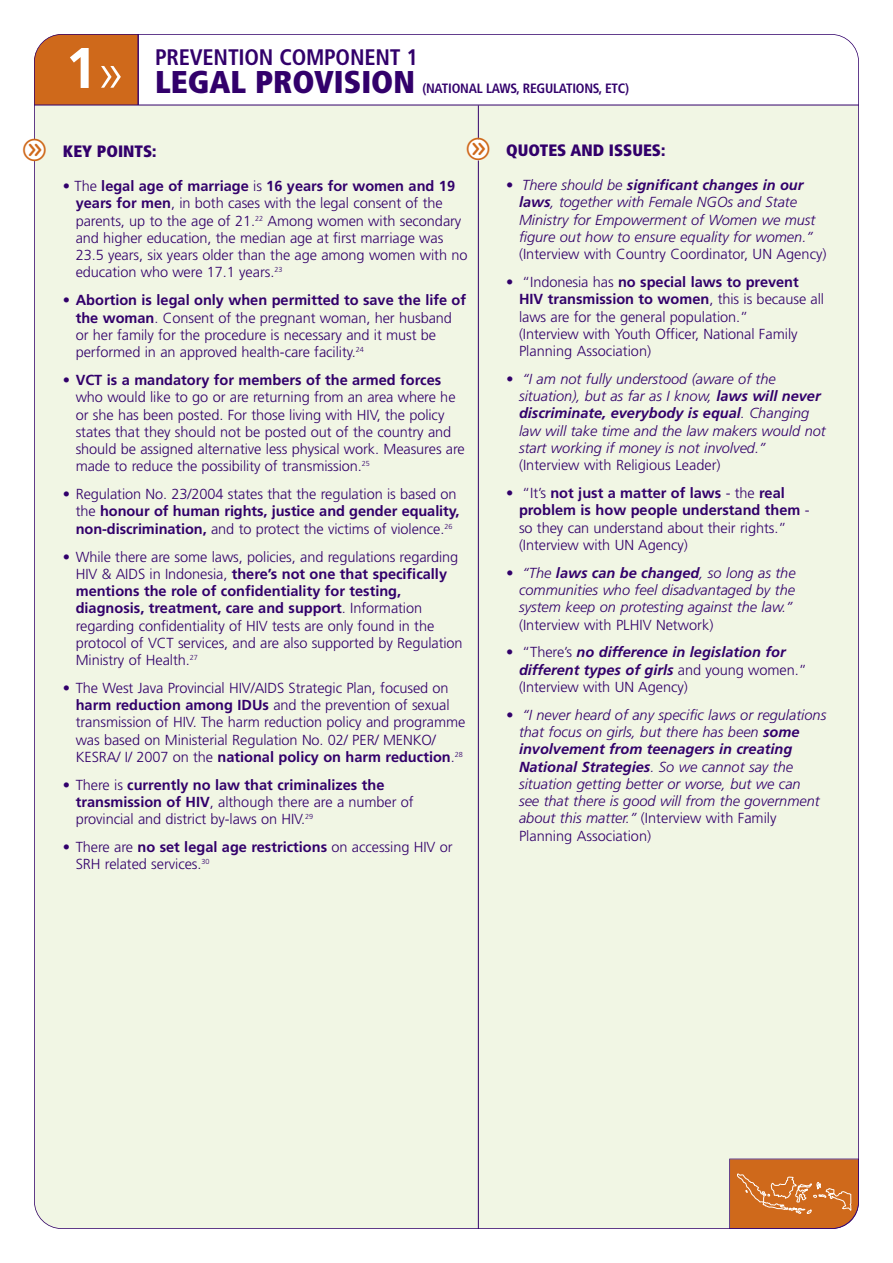
<style>
.page{position:relative;width:893px;height:1263px;background:#fff}
.page>*{position:absolute;margin:0;border:0;box-sizing:border-box;transform-origin:0 0}
.t1{font:700 57.3px "Frutiger";color:#fff}
.t2{font:900 condensed 31.5px "Frutiger";color:#32006b}
.t3{font:28.05px "Button Bonus Circle Positive";color:#cf691b}
.t4{font:700 condensed 22.5px "Frutiger";letter-spacing:-.01em;color:#32006b}
.t5{font:900 condensed 16.5px "Frutiger";color:#32006b}
.t6{font:300 14.55px/17.2px "Frutiger";letter-spacing:-.005em;color:#32006b}
.t7{font:italic 300 14.55px/17.2px "Frutiger";color:#32006b}
.t8{font:italic 700 14.55px/17.2px "Frutiger";color:#32006b}
.t9{font:700 condensed 13.5px "Frutiger";letter-spacing:-.015em;color:#32006b}
.s1{font-weight:300;font-size:52.95px}
.s2{font-family:"Button Bonus Circle Positive";font-weight:400;font-stretch:normal;font-size:28.05px;color:#cf691b}
.s3{font-style:normal}
.s4{font-weight:700}
.s5{font-weight:300;font-style:normal}
</style>
<div class="page">
<div style="left:34px;top:293px;width:825px;height:936px;background:#f1f6e4;border-radius:27px"></div>
<div style="left:34px;top:34px;width:104px;height:71px;background:#cf691b"></div>
<div style="left:34px;top:105px;width:825px;height:867px;background:#f1f6e4"></div>
<hr style="left:34px;top:105px;width:825px;height:1px;background:#32006b">
<hr style="left:478px;top:105px;width:1px;height:1124px;background:#32006b">
<svg style="left:729px;top:1158px;width:130px;height:71px;background:#cd7332"></svg>
<hr style="left:138px;top:34px;width:1px;height:71px;background:#32006b">
<div style="left:24px;top:140px;width:20px;height:21px;background:#fff;border-radius:50%"></div>
<div style="left:467px;top:139px;width:21px;height:21px;background:#fff;border-radius:50%"></div>
<h3 class="t3" style="left:21px;top:138px;width:30px">g</h3>
<h1 class="t1" style="left:65px;top:45px;width:62px">1<span class="s1">»</span></h1>
<h3 class="t4" style="left:155px;top:48px;width:264px">PREVENTION COMPONENT 1</h3>
<h2 class="t2" style="left:155px;top:69px;width:261px">LEGAL PROVISION</h2>
<p class="t9" style="left:422px;top:83px;width:208px">(NATIONAL LAWS, REGULATIONS, ETC)</p>
<p class="t5" style="left:464px;top:144px;width:203px"><span class="s2">g</span> QUOTES AND ISSUES:</p>
<p class="t7" style="left:519px;top:178px;width:298px;text-indent:-13px"><span class="s3">•</span> There should be <span class="s4">significant changes in our laws</span>, together with Female NGOs and State Ministry for Empowerment of Women we must figure out how to ensure equality for women.”</p>
<p class="t6" style="left:519px;top:247px;width:309px">(Interview with Country Coordinator, UN Agency)</p>
<p class="t6" style="left:519px;top:275px;width:307px;text-indent:-13px">• “Indonesia has <span class="s4">no special laws to prevent HIV transmission to women</span>, this is because all laws are for the general population.”<br>(Interview with Youth Officer, National Family Planning Association)</p>
<p class="t7" style="left:519px;top:371px;width:308px;text-indent:-13px">• “I am not fully understood (aware of the situation), but as far as I know, <span class="s4">laws will never discriminate, everybody is equal</span>. Changing law will take time and the law makers would not start working if money is not involved.”</p>
<p class="t6" style="left:519px;top:458px;width:203px">(Interview with Religious Leader)</p>
<p class="t6" style="left:519px;top:486px;width:292px;text-indent:-13px">• “It’s <span class="s4">not just a matter of laws</span> - the <span class="s4">real problem is how people understand them</span> - so they can understand about their rights.” (Interview with UN Agency)</p>
<p class="t7" style="left:519px;top:565px;width:278px;text-align:justify;text-indent:-13px">• “The <span class="s4">laws can be changed</span>, so long as the communities who feel disadvantaged by the system keep on protesting against the law.”</p>
<p class="t6" style="left:519px;top:617px;width:196px">(Interview with PLHIV Network)</p>
<p class="t8" style="left:519px;top:645px;width:289px;text-indent:-13px"><span class="s5">• “There’s</span> no difference in legislation for different types of girls <span class="s5">and young women.” (Interview with UN Agency)</span></p>
<p class="t7" style="left:519px;top:707px;width:309px;text-indent:-13px">• “I never heard of any specific laws or regulations that focus on girls, but there has been <span class="s4">some involvement from teenagers in creating National Strategies</span>. So we cannot say the situation getting better or worse, but we can<br>see that there is good will from the government about this matter.” <span class="s3">(Interview with Family Planning Association)</span></p>
<p class="t5" style="left:63px;top:145px;width:95px">KEY POINTS:</p>
<p class="t6" style="left:76px;top:179px;width:393px;text-indent:-13px">• The <span class="s4">legal age of marriage</span> is <span class="s4">16 years for women and 19 years for men</span>, in both cases with the legal consent of the parents, up to the age of 21.<sup>22</sup> Among women with secondary and higher education, the median age at first marriage was 23.5 years, six years older than the age among women with no education who were 17.1 years.<sup>23</sup></p>
<p class="t6" style="left:76px;top:293px;width:392px;text-indent:-13px">• <span class="s4">Abortion is legal only when permitted to save the life of the woman</span>. Consent of the pregnant woman, her husband or her family for the procedure is necessary and it must be performed in an approved health-care facility.<sup>24</sup></p>
<p class="t6" style="left:76px;top:372px;width:391px;text-indent:-13px">• <span class="s4">VCT is a mandatory for members of the armed forces </span>who would like to go or are returning from an area where he or she has been posted. For those living with HIV, the policy states that they should not be posted out of the country and should be assigned alternative less physical work. Measures are made to reduce the possibility of transmission.<sup>25</sup></p>
<p class="t6" style="left:76px;top:487px;width:385px;text-indent:-13px">• Regulation No. 23/2004 states that the regulation is based on the <span class="s4">honour of human rights, justice and gender equality, non-discrimination,</span> and to protect the victims of violence.<sup>26</sup></p>
<p class="t6" style="left:76px;top:549px;width:388px;text-indent:-13px">• While there are some laws, policies, and regulations regarding HIV &amp; AIDS in Indonesia, <span class="s4">there’s not one that specifically mentions the role of confidentiality for testing, diagnosis, treatment, care and support</span>. Information regarding confidentiality of HIV tests are only found in the protocol of VCT services, and are also supported by Regulation Ministry of Health.<sup>27</sup></p>
<p class="t6" style="left:76px;top:680px;width:391px;text-indent:-13px">• The West Java Provincial HIV/AIDS Strategic Plan, focused on <span class="s4">harm reduction among IDUs</span> and the prevention of sexual transmission of HIV. The harm reduction policy and programme was based on Ministerial Regulation No. 02/ PER/ MENKO/ KESRA/ I/ 2007 on the <span class="s4">national policy on harm reduction</span>.<sup>28</sup></p>
<p class="t6" style="left:76px;top:777px;width:340px;text-indent:-13px">• There is <span class="s4">currently no law that criminalizes the transmission of HIV</span>, although there are a number of provincial and district by-laws on HIV.<sup>29</sup></p>
<p class="t6" style="left:76px;top:840px;width:378px;text-indent:-13px">• There are <span class="s4">no set legal age restrictions</span> on accessing HIV or<br>SRH related services.<sup>30</sup></p>
</div>
